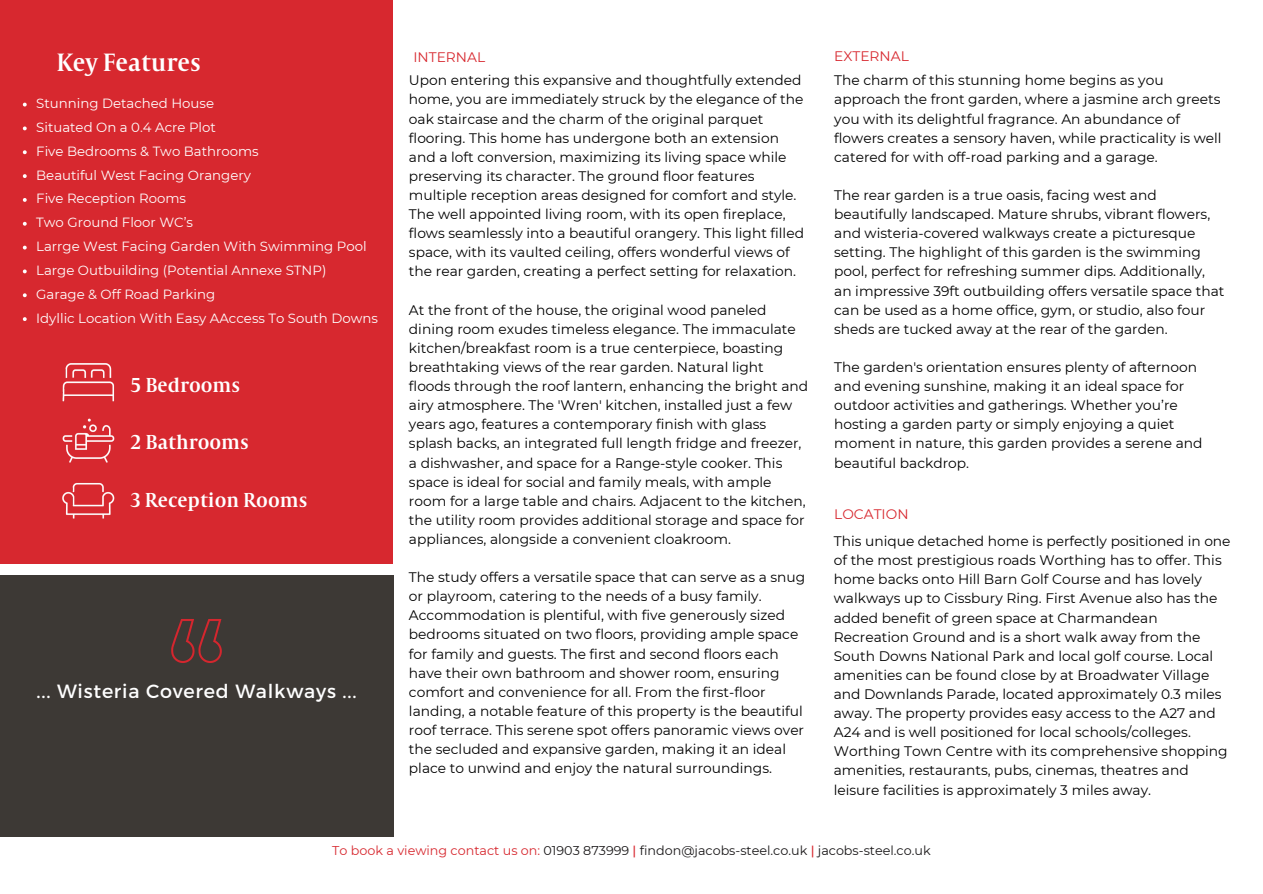
<style>
.page{position:relative;width:1263px;height:894px;background:#fff}
.page>*{position:absolute;margin:0;border:0;box-sizing:border-box;transform-origin:0 0}
.t1{font:27.6px "Capitolium Road";color:#fff}
.t2{font:22.2px "Capitolium Road";color:#fff}
.t3{font:19.05px "Montserrat";letter-spacing:.04em;color:#fff}
.t4{font:13.8px/19px "Montserrat";color:#000}
.t5{font:13.8px "Montserrat";color:#d7282f}
.t6{font:13.35px "Montserrat";color:#fff}
.t7{font:12.75px "Montserrat";color:#191718}
.s1{color:#d7282f}
.s2{font-weight:500;color:#d7282f}
</style>
<div class="page">
<div style="left:0;top:0;width:393px;height:563px;background:#d7282f"></div>
<img style="left:62px;top:482px;width:53px;height:37px">
<img style="left:62px;top:418px;width:53px;height:45px">
<img style="left:62px;top:363px;width:53px;height:39px">
<div style="left:0;top:575px;width:393px;height:261px;background:#3d3935"></div>
<img style="left:171px;top:619px;width:51px;height:44px">
<svg style="left:23px;top:103px;width:4px;height:3px"></svg>
<svg style="left:23px;top:126px;width:4px;height:4px"></svg>
<svg style="left:23px;top:150px;width:4px;height:4px"></svg>
<svg style="left:23px;top:174px;width:4px;height:4px"></svg>
<svg style="left:23px;top:198px;width:4px;height:4px"></svg>
<svg style="left:23px;top:222px;width:4px;height:4px"></svg>
<svg style="left:23px;top:245px;width:4px;height:4px"></svg>
<svg style="left:23px;top:269px;width:4px;height:4px"></svg>
<svg style="left:23px;top:293px;width:4px;height:4px"></svg>
<svg style="left:23px;top:317px;width:4px;height:4px"></svg>
<p class="t1" style="left:57px;top:53px;width:146px">Key Features</p>
<p class="t6" style="left:36px;top:95px;width:179px">Stunning Detached House</p>
<p class="t6" style="left:36px;top:119px;width:181px">Situated On a 0.4 Acre Plot</p>
<p class="t6" style="left:36px;top:143px;width:224px">Five Bedrooms &amp; Two Bathrooms</p>
<p class="t6" style="left:36px;top:166px;width:216px">Beautiful West Facing Orangery</p>
<p class="t6" style="left:36px;top:190px;width:151px">Five Reception Rooms</p>
<p class="t6" style="left:36px;top:214px;width:158px">Two Ground Floor WC’s</p>
<p class="t6" style="left:36px;top:238px;width:332px">Larrge West Facing Garden With Swimming Pool</p>
<h2 class="t6" style="left:36px;top:262px;width:292px">Large Outbuilding (Potential Annexe STNP)</h2>
<h2 class="t6" style="left:36px;top:286px;width:180px">Garage &amp; Off Road Parking</h2>
<h2 class="t6" style="left:36px;top:309px;width:343px">Idyllic Location With Easy AAccess To South Downs</h2>
<h3 class="t2" style="left:130px;top:377px;width:111px">5 Bedrooms</h3>
<h4 class="t2" style="left:130px;top:435px;width:120px">2 Bathrooms</h4>
<p class="t2" style="left:130px;top:492px;width:179px">3 Reception Rooms</p>
<p class="t3" style="left:37px;top:678px;width:321px">... Wisteria Covered Walkways ...</p>
<p class="t5" style="left:413px;top:49px;width:73px">INTERNAL</p>
<p class="t5" style="left:834px;top:47px;width:76px">EXTERNAL</p>
<h4 class="t4" style="left:834px;top:71px;width:389px">The charm of this stunning home begins as you approach the front garden, where a jasmine arch greets you with its delightful fragrance. An abundance of flowers creates a sensory haven, while practicality is well catered for with off-road parking and a garage.</h4>
<p class="t4" style="left:834px;top:185px;width:392px">The rear garden is a true oasis, facing west and beautifully landscaped. Mature shrubs, vibrant flowers, and wisteria-covered walkways create a picturesque setting. The highlight of this garden is the swimming pool, perfect for refreshing summer dips. Additionally, an impressive 39ft outbuilding offers versatile space that can be used as a home office, gym, or studio, also four sheds are tucked away at the rear of the garden.</p>
<p class="t4" style="left:834px;top:357px;width:370px">The garden's orientation ensures plenty of afternoon and evening sunshine, making it an ideal space for outdoor activities and gatherings. Whether you’re hosting a garden party or simply enjoying a quiet moment in nature, this garden provides a serene and beautiful backdrop.</p>
<p class="t4" style="left:409px;top:71px;width:397px">Upon entering this expansive and thoughtfully extended home, you are immediately struck by the elegance of the oak staircase and the charm of the original parquet flooring. This home has undergone both an extension and a loft conversion, maximizing its living space while preserving its character. The ground floor features multiple reception areas designed for comfort and style.<br>The well appointed living room, with its open fireplace, flows seamlessly into a beautiful orangery. This light filled space, with its vaulted ceiling, offers wonderful views of the rear garden, creating a perfect setting for relaxation.</p>
<p class="t4" style="left:409px;top:300px;width:401px">At the front of the house, the original wood paneled dining room exudes timeless elegance. The immaculate kitchen/breakfast room is a true centerpiece, boasting breathtaking views of the rear garden. Natural light floods through the roof lantern, enhancing the bright and airy atmosphere. The 'Wren' kitchen, installed just a few years ago, features a contemporary finish with glass splash backs, an integrated full length fridge and freezer, a dishwasher, and space for a Range-style cooker. This space is ideal for social and family meals, with ample room for a large table and chairs. Adjacent to the kitchen, the utility room provides additional storage and space for appliances, alongside a convenient cloakroom.</p>
<p class="t4" style="left:409px;top:567px;width:398px">The study offers a versatile space that can serve as a snug or playroom, catering to the needs of a busy family.<br>Accommodation is plentiful, with five generously sized bedrooms situated on two floors, providing ample space for family and guests. The first and second floors each have their own bathroom and shower room, ensuring comfort and convenience for all. From the first-floor landing, a notable feature of this property is the beautiful roof terrace. This serene spot offers panoramic views over the secluded and expansive garden, making it an ideal place to unwind and enjoy the natural surroundings.</p>
<h4 class="t5" style="left:834px;top:505px;width:76px">LOCATION</h4>
<p class="t4" style="left:834px;top:531px;width:398px">This unique detached home is perfectly positioned in one of the most prestigious roads Worthing has to offer. This home backs onto Hill Barn Golf Course and has lovely walkways up to Cissbury Ring. First Avenue also has the added benefit of green space at Charmandean Recreation Ground and is a short walk away from the South Downs National Park and local golf course. Local amenities can be found close by at Broadwater Village and Downlands Parade, located approximately 0.3 miles away. The property provides easy access to the A27 and A24 and is well positioned for local schools/colleges.<br>Worthing Town Centre with its comprehensive shopping amenities, restaurants, pubs, cinemas, theatres and leisure facilities is approximately 3 miles away.</p>
<p class="t7" style="left:332px;top:842px;width:600px"><span class="s1">To book a viewing contact us on:</span> 01903 873999 <span class="s2">|</span> findon@jacobs-steel.co.uk <span class="s2">|</span> jacobs-steel.co.uk</p>
</div>
